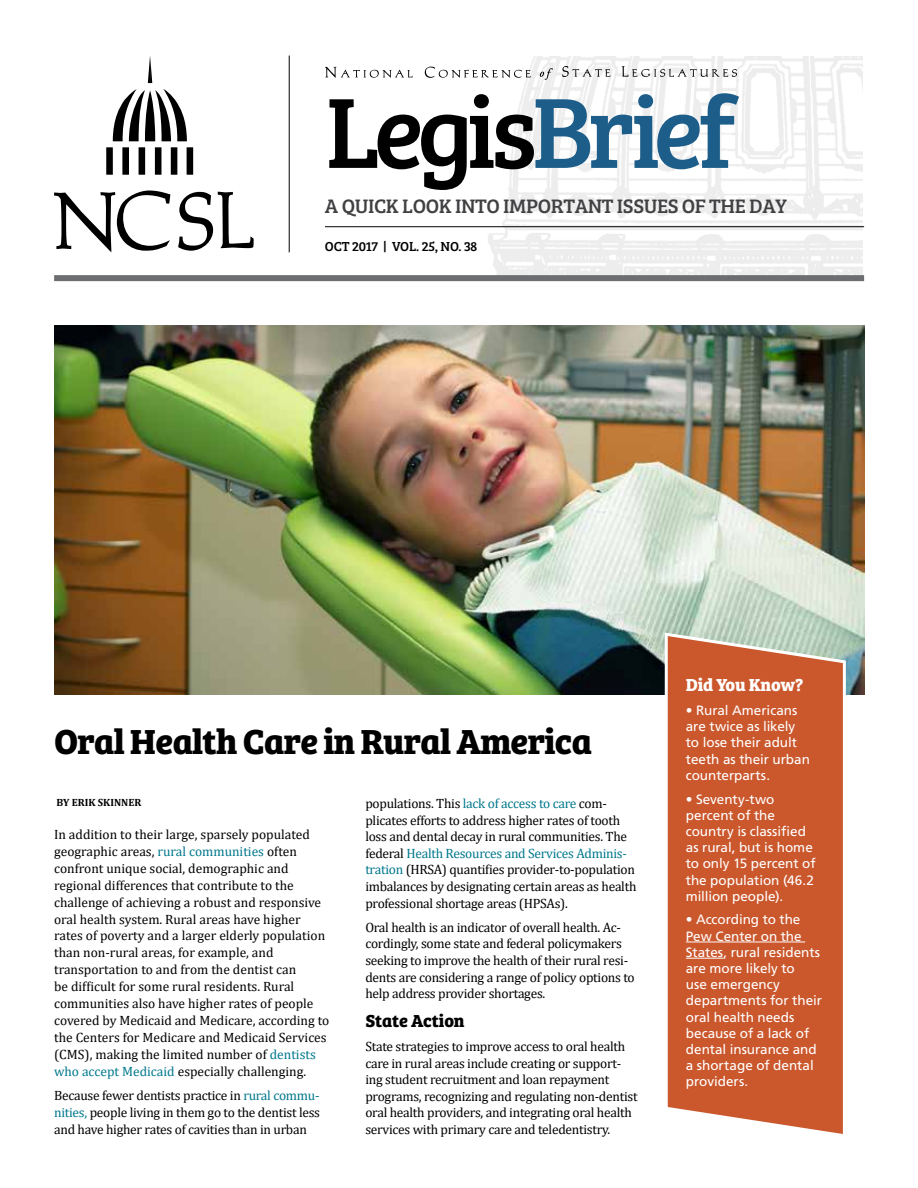
<style>
.page{position:relative;width:918px;height:1188px;background:#fff}
.page>*{position:absolute;margin:0;border:0;box-sizing:border-box;transform-origin:0 0}
.t1{font:103.2px "Bree Serif";letter-spacing:-.06em;color:#000}
.HEADLINE{font:700 36px "Bree Serif";letter-spacing:-.02em;color:#000}
.t2{font:20.25px "Bree Serif";letter-spacing:-.02em;color:#414042}
.HEAD1{font:700 18px "Bree Serif";letter-spacing:-.01em;color:#000}
.BOX_HEAD{font:700 18px "Bree Serif";letter-spacing:-.01em;color:#fff}
.TEXT{font:13.5px/16.6px "Cambria";letter-spacing:-.02em;color:#000}
.TEXT-2{font:13.5px/17px "Cambria";color:#000}
.BOX_TEXT{font:13.5px/16.2px "Frutiger LT Std";letter-spacing:-.005em;color:#fff}
.VOL_MONTH{font:13.5px "Bree Serif";letter-spacing:-.01em;color:#000}
.t3{font:700 10.5px "Cambria";color:#000}
.s1{color:#1c5d89}
.s2{color:#00788c}
</style>
<div class="page">
<svg style="left:54px;top:191px;width:116px;height:61px"></svg>
<svg style="left:178px;top:192px;width:76px;height:59px"></svg>
<svg style="left:148px;top:56px;width:4px;height:27px"></svg>
<svg style="left:113px;top:89px;width:74px;height:52px"></svg>
<div style="left:171px;top:147px;width:6px;height:28px;background:#000"></div>
<div style="left:187px;top:147px;width:6px;height:28px;background:#000"></div>
<div style="left:155px;top:147px;width:6px;height:28px;background:#000"></div>
<div style="left:139px;top:147px;width:6px;height:28px;background:#000"></div>
<div style="left:122px;top:147px;width:7px;height:28px;background:#000"></div>
<div style="left:106px;top:147px;width:7px;height:28px;background:#000"></div>
<div style="left:54px;top:275px;width:810px;height:6px;background:#6d6e71"></div>
<hr style="left:325px;top:226px;width:539px;height:1px;background:#000">
<hr style="left:289px;top:56px;width:1px;height:196px;background:#000">
<svg style="left:325px;top:67px;width:88px;height:11px"></svg>
<svg style="left:425px;top:67px;width:106px;height:11px"></svg>
<svg style="left:540px;top:68px;width:13px;height:12px"></svg>
<svg style="left:562px;top:66px;width:48px;height:12px"></svg>
<svg style="left:622px;top:66px;width:115px;height:12px"></svg>
<img style="left:54px;top:326px;width:810px;height:368px">
<svg style="left:663px;top:631px;width:185px;height:503px;background:#ce6841"></svg>
<hr style="left:686px;top:942px;width:119px;height:1px;background:#fff">
<hr style="left:686px;top:958px;width:37px;height:1px;background:#fff">
<p class="t1" style="left:325px;top:55px;width:412px">Legis<span class="s1">Brief</span></p>
<p class="t2" style="left:325px;top:191px;width:463px">A QUICK LOOK INTO IMPORTANT ISSUES OF THE DAY</p>
<p class="VOL_MONTH" style="left:325px;top:237px;width:154px">OCT 2017 | VOL. 25, NO. 38</p>
<p class="HEADLINE" style="left:54px;top:713px;width:540px">Oral Health Care in Rural America</p>
<p class="t3" style="left:56px;top:795px;width:86px">BY ERIK SKINNER</p>
<p class="TEXT-2" style="left:54px;top:826px;width:277px">In addition to their large, sparsely populated geographic areas, <span class="s2">rural communities</span> often confront unique social, demographic and regional differences that contribute to the challenge of achieving a robust and responsive oral health system. Rural areas have higher rates of poverty and a larger elderly population than non-rural areas, for example, and transportation to and from the dentist can<br>be difficult for some rural residents. Rural communities also have higher rates of people covered by Medicaid and Medicare, according to the Centers for Medicare and Medicaid Services (CMS), making the limited number of <span class="s2">dentists who accept Medicaid</span> especially challenging.</p>
<p class="TEXT" style="left:54px;top:1087px;width:267px;text-align:justify">Because fewer dentists practice in <span class="s2">rural commu&shy;nities,</span> people living in them go to the dentist less and have higher rates of cavities than in urban</p>
<p class="TEXT" style="left:365px;top:795px;width:273px">populations. This <span class="s2">lack of access to care</span> com&shy;plicates efforts to address higher rates of tooth loss and dental decay in rural communities. The federal <span class="s2">Health Resources and Services Adminis&shy;tration</span> (HRSA) quantifies provider-to-population imbalances by designating certain areas as health professional shortage areas (HPSAs).</p>
<p class="TEXT" style="left:365px;top:919px;width:271px">Oral health is an indicator of overall health. Ac&shy;cordingly, some state and federal policymakers seeking to improve the health of their rural resi&shy;dents are considering a range of policy options to help address provider shortages.</p>
<p class="HEAD1" style="left:365px;top:1007px;width:101px">State Action</p>
<p class="TEXT" style="left:365px;top:1038px;width:274px">State strategies to improve access to oral health care in rural areas include creating or support&shy;ing student recruitment and loan repayment programs, recognizing and regulating non-dentist oral health providers, and integrating oral health services with primary care and teledentistry.</p>
<p class="BOX_HEAD" style="left:686px;top:671px;width:119px">Did You Know?</p>
<p class="BOX_TEXT" style="left:686px;top:702px;width:126px">• Rural Americans are twice as likely to lose their adult teeth as their urban counterparts.</p>
<p class="BOX_TEXT" style="left:686px;top:791px;width:131px">• Seventy-two percent of the country is classified as rural, but is home to only 15 percent of the population (46.2 million people).</p>
<p class="BOX_TEXT" style="left:686px;top:912px;width:138px">• According to the<br>Pew Center on the<br>States, rural residents are more likely to<br>use emergency departments for their oral health needs because of a lack of dental insurance and a shortage of dental providers.</p>
</div>
